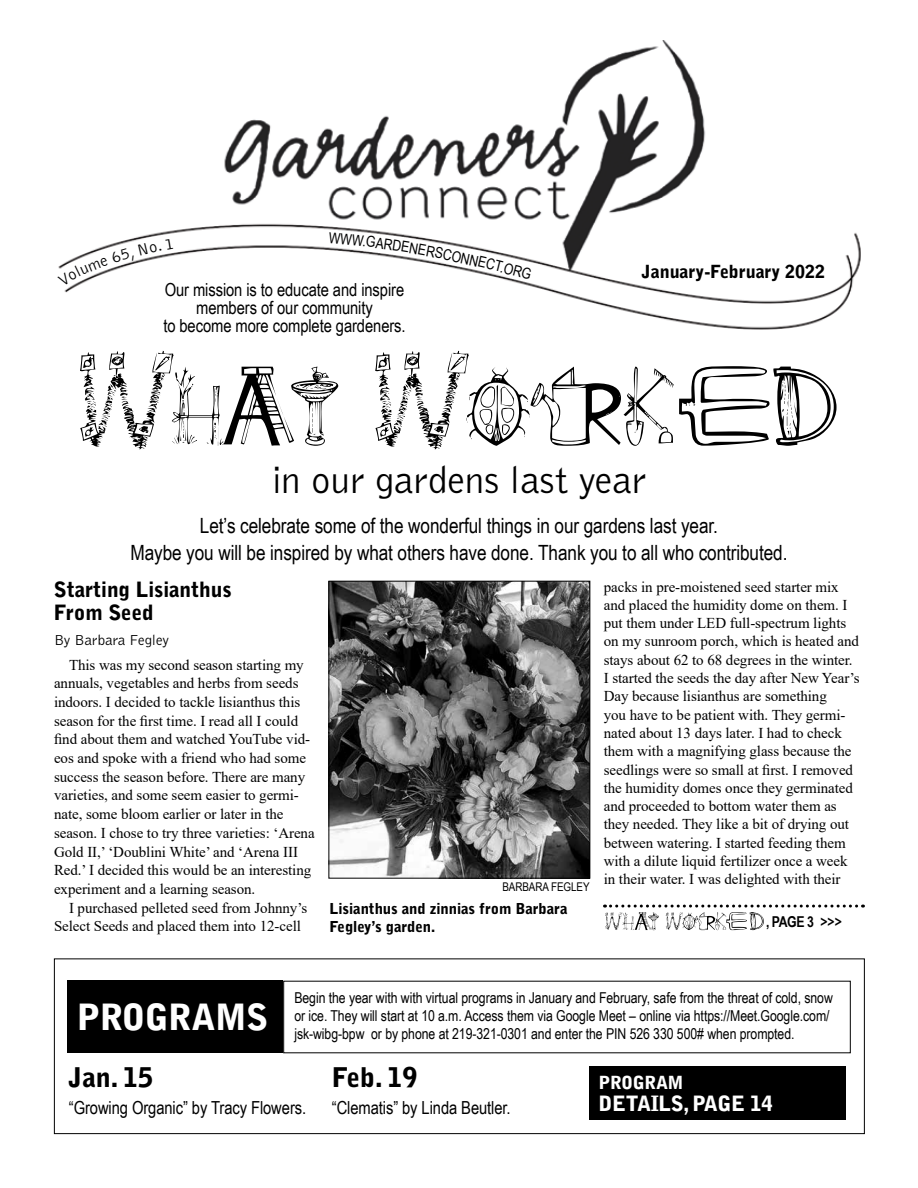
<style>
.page{position:relative;width:918px;height:1188px;background:#fff}
.page>*{position:absolute;margin:0;border:0;box-sizing:border-box;transform-origin:0 0}
.t1{font:300 39px "Bell Gothic Std";letter-spacing:-.005em;color:#000}
.t2{font:900 36px "Bell Gothic Std";letter-spacing:-.02em;color:#fff}
.t3{font:900 27px "Bell Gothic Std";color:#000}
.t4{font:21px/27px "Arial Narrow";letter-spacing:-.005em;color:#000;text-align:center}
.t5{font:900 21px/23.2px "Bell Gothic Std";letter-spacing:-.005em;color:#000}
.t6{font:900 21px "Bell Gothic Std";letter-spacing:-.02em;color:#fff}
.t7{font:18px/18px "Arial Narrow";letter-spacing:-.005em;color:#000;text-align:center}
.t8{font:900 18px "Bell Gothic Std";letter-spacing:-.005em;color:#000}
.t9{font:900 18px "Bell Gothic Std";letter-spacing:-.02em;color:#fff}
.t10{font:15px/18.3px "Times New Roman";letter-spacing:-.005em;color:#000}
.t11{font:15px/18px "Arial Narrow";letter-spacing:-.005em;color:#000}
.t12{font:900 15px/18px "Bell Gothic Std";letter-spacing:-.005em;color:#000}
.t13{font:300 15px "Bell Gothic Std";letter-spacing:-.005em;color:#000}
.t14{font:700 15px "Arial Narrow";color:#000}
.t15{font:12px "Arial Narrow";letter-spacing:-.005em;color:#000}
</style>
<div class="page">
<img style="left:64px;top:41px;width:797px;height:289px">
<svg style="left:80px;top:351px;width:757px;height:99px"></svg>
<div style="left:54px;top:958px;width:811px;height:176px;border:1px solid #000"></div>
<div style="left:68px;top:981px;width:216px;height:72px;background:#000"></div>
<div style="left:590px;top:1066px;width:256px;height:54px;background:#000"></div>
<img style="left:330px;top:583px;width:258px;height:294px">
<div style="left:328px;top:581px;width:262px;height:298px;border:1px solid #000"></div>
<svg style="left:604px;top:905px;width:259px;height:25px"></svg>
<svg style="left:329px;top:232px;width:203px;height:48px"></svg>
<svg style="left:58px;top:239px;width:115px;height:47px"></svg>
<p class="t7" style="left:163px;top:280px;width:244px">Our mission is to educate and inspire members of our community<br>to become more complete gardeners.</p>
<p class="t8" style="left:642px;top:261px;width:185px">January-February 2022</p>
<h1 class="t1" style="left:271px;top:460px;width:377px">in our gardens last year</h1>
<h3 class="t4" style="left:130px;top:511px;width:659px">Let’s celebrate some of the wonderful things in our gardens last year.<br>Maybe you will be inspired by what others have done. Thank you to all who contributed.</h3>
<h3 class="t5" style="left:54px;top:578px;width:179px">Starting Lisianthus<br>From Seed</h3>
<p class="t13" style="left:54px;top:632px;width:117px">By Barbara Fegley</p>
<p class="t10" style="left:54px;top:655px;width:262px;line-height:18.8px;text-indent:15px">This was my second season starting my annuals, vegetables and herbs from seeds indoors. I decided to tackle lisianthus this season for the first time. I read all I could find about them and watched YouTube vid&shy;eos and spoke with a friend who had some success the season before. There are many varieties, and some seem easier to germi&shy;nate, some bloom earlier or later in the season. I chose to try three varieties: ‘Arena Gold II,’ ‘Doublini White’ and ‘Arena III Red.’ I decided this would be an interesting experiment and a learning season.</p>
<p class="t10" style="left:54px;top:898px;width:255px;line-height:18.8px;text-indent:15px">I purchased pelleted seed from Johnny’s<br>Select Seeds and placed them into 12-cell</p>
<p class="t15" style="left:502px;top:878px;width:89px">Barbara Fegl ey</p>
<p class="t12" style="left:329px;top:899px;width:240px">Lisianthus and zinnias from Barbara<br>Fegley’s garden.</p>
<p class="t10" style="left:604px;top:577px;width:258px">packs in pre-moistened seed starter mix and placed the humidity dome on them. I put them under LED full-spectrum lights on my sunroom porch, which is heated and stays about 62 to 68 degrees in the winter.<br>I started the seeds the day after New Year’s Day because lisianthus are something<br>you have to be patient with. They germi&shy;nated about 13 days later. I had to check them with a magnifying glass because the seedlings were so small at first. I removed the humidity domes once they germinated and proceeded to bottom water them as they needed. They like a bit of drying out between watering. I started feeding them with a dilute liquid fertilizer once a week in their water. I was delighted with their</p>
<p class="t14" style="left:766px;top:910px;width:77px">, Page 3 &gt;&gt;&gt;</p>
<p class="t11" style="left:294px;top:988px;width:540px">Begin the year with with virtual programs in January and February, safe from the threat of cold, snow or ice. They will start at 10 a.m. Access them via Google Meet – online via https://Meet.Google.com/</p>
<h2 class="t2" style="left:76px;top:996px;width:193px">Programs</h2>
<p class="t11" style="left:294px;top:1024px;width:502px">jsk-wibg-bpw or by phone at 219-321-0301 and enter the PIN 526 330 500# when prompted.</p>
<p class="t9" style="left:598px;top:1072px;width:87px">Program</p>
<h3 class="t6" style="left:598px;top:1092px;width:176px">Details, page 14</h3>
<h3 class="t3" style="left:332px;top:1061px;width:87px">Feb. 19</h3>
<p class="t7" style="left:332px;top:1098px;width:180px">“Clematis” by Linda Beutler.</p>
<h3 class="t3" style="left:69px;top:1061px;width:86px">Jan. 15</h3>
<p class="t7" style="left:69px;top:1098px;width:239px">“Growing Organic” by Tracy Flowers.</p>
</div>
